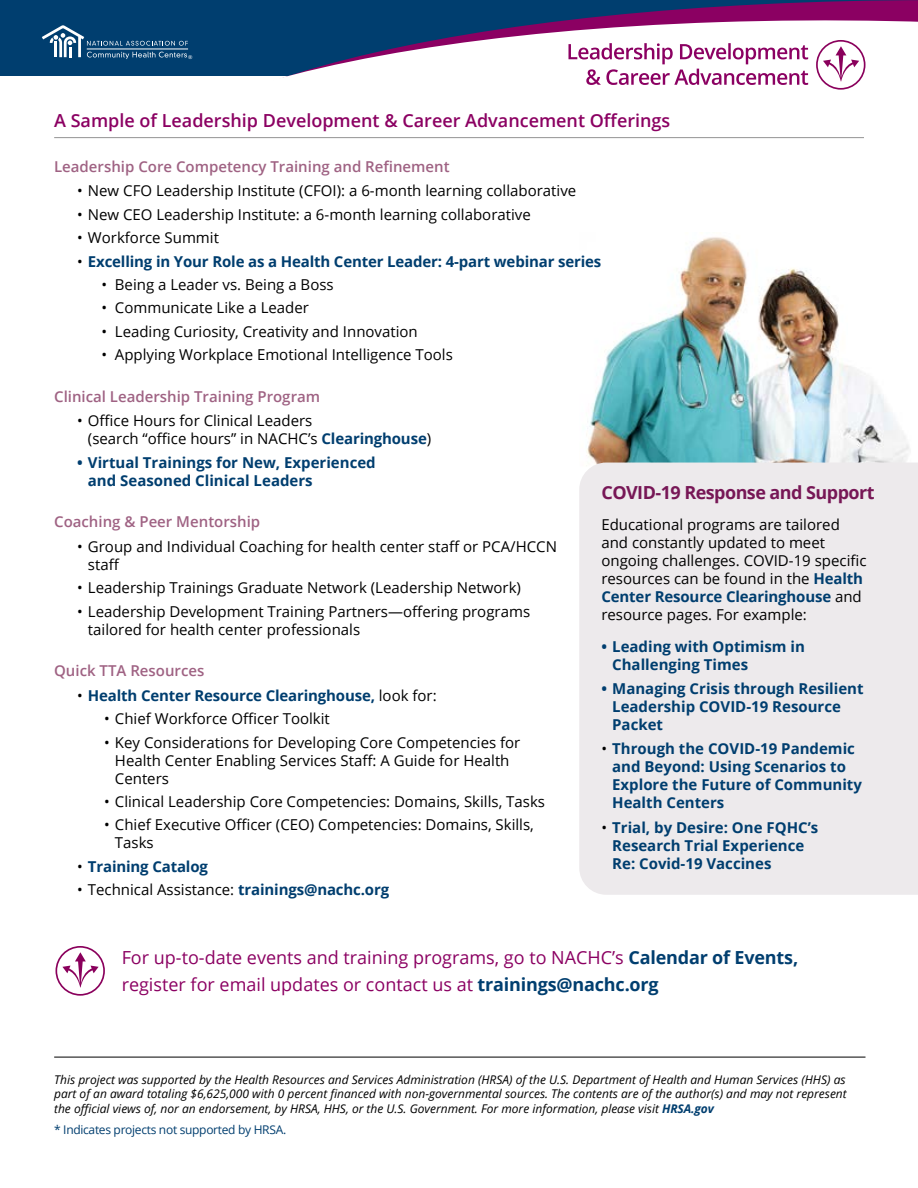
<style>
.page{position:relative;width:918px;height:1188px;background:#fff}
.page>*{position:absolute;margin:0;border:0;box-sizing:border-box;transform-origin:0 0}
.C_head{font:18px/27px "Open Sans";color:#8b0062}
.B_head{font:600 18px "Open Sans";color:#8b0062}
.t1{font:700 18px "Open Sans";letter-spacing:-.03em;color:#771756}
.Text{font:15px/18px "Open Sans";color:#000}
.t2{font:700 15px/18px "Open Sans";color:#003e6f}
.C_head-2{font:600 15px "Open Sans";color:#9f6283}
.t3{font:italic 12px/14.4px "Open Sans";color:#000;text-align:justify}
.Text-2{font:12px "Open Sans";letter-spacing:-.025em;color:#003e6f}
.t4{font:5.25px "Open Sans";color:#fff}
.s1{font-weight:400;color:#000}
.s2{font-weight:700;color:#003e6f}
</style>
<div class="page">
<svg style="left:0;top:7px;width:918px;height:132px"></svg>
<img style="left:586px;top:237px;width:326px;height:226px">
<svg style="left:55px;top:946px;width:50px;height:50px"></svg>
<hr style="left:54px;top:137px;width:810px;height:1px;background:#939393">
<hr style="left:54px;top:1057px;width:812px;height:1px;background:#000">
<div style="left:579px;top:463px;width:339px;height:432px;background:#edeaec"></div>
<svg style="left:816px;top:40px;width:50px;height:50px"></svg>
<svg style="left:568px;top:43px;width:240px;height:42px"></svg>
<p class="t4" style="left:188px;top:53px;width:6px">®</p>
<p class="B_head" style="left:54px;top:108px;width:618px">A Sample of Leadership Development &amp; Career Advancement Offerings</p>
<p class="C_head-2" style="left:54px;top:156px;width:397px">Leadership Core Competency Training and Refinement</p>
<p class="Text" style="left:77px;top:182px;width:501px">• New CFO Leadership Institute (CFOI): a 6-month learning collaborative</p>
<p class="Text" style="left:77px;top:205px;width:455px">• New CEO Leadership Institute: a 6-month learning collaborative</p>
<p class="Text" style="left:77px;top:228px;width:143px">• Workforce Summit</p>
<p class="t2" style="left:77px;top:252px;width:526px"><span class="s1">•</span> Excelling in Your Role as a Health Center Leader: 4-part webinar series</p>
<p class="Text" style="left:101px;top:275px;width:234px">• Being a Leader vs. Being a Boss</p>
<p class="Text" style="left:101px;top:299px;width:209px">• Communicate Like a Leader</p>
<p class="Text" style="left:101px;top:322px;width:318px">• Leading Curiosity, Creativity and Innovation</p>
<p class="Text" style="left:101px;top:345px;width:353px">• Applying Workplace Emotional Intelligence Tools</p>
<p class="C_head-2" style="left:54px;top:386px;width:267px">Clinical Leadership Training Program</p>
<p class="Text" style="left:88px;top:412px;width:345px;text-indent:-11px">• Office Hours for Clinical Leaders<br>(search “office hours” in NACHC’s <span class="s2">Clearinghouse</span>)</p>
<p class="t2" style="left:88px;top:453px;width:289px;text-indent:-11px">• Virtual Trainings for New, Experienced and Seasoned Clinical Leaders</p>
<p class="C_head-2" style="left:54px;top:511px;width:208px">Coaching &amp; Peer Mentorship</p>
<p class="Text" style="left:88px;top:537px;width:471px;text-indent:-11px">• Group and Individual Coaching for health center staff or PCA/HCCN staff</p>
<p class="Text" style="left:77px;top:578px;width:445px">• Leadership Trainings Graduate Network (Leadership Network)</p>
<p class="Text" style="left:88px;top:602px;width:444px;text-indent:-11px">• Leadership Development Training Partners—offering programs tailored for health center professionals</p>
<p class="C_head-2" style="left:54px;top:660px;width:152px">Quick TTA Resources</p>
<p class="t2" style="left:77px;top:686px;width:361px"><span class="s1">•</span> Health Center Resource Clearinghouse, <span class="s1">look for:</span></p>
<p class="Text" style="left:104px;top:709px;width:227px">• Chief Workforce Officer Toolkit</p>
<p class="Text" style="left:115px;top:733px;width:407px;text-indent:-11px">• Key Considerations for Developing Core Competencies for<br>Health Center Enabling Services Staff: A Guide for Health<br>Centers</p>
<p class="Text" style="left:104px;top:792px;width:442px">• Clinical Leadership Core Competencies: Domains, Skills, Tasks</p>
<p class="Text" style="left:115px;top:816px;width:421px;text-indent:-11px">• Chief Executive Officer (CEO) Competencies: Domains, Skills,<br>Tasks</p>
<p class="t2" style="left:77px;top:857px;width:132px"><span class="s1">•</span> Training Catalog</p>
<p class="Text" style="left:77px;top:880px;width:314px">• Technical Assistance: <span class="s2">trainings@nachc.org</span></p>
<p class="t1" style="left:601px;top:479px;width:275px">COVID-19 Response and Support</p>
<p class="Text" style="left:601px;top:515px;width:267px">Educational programs are tailored and constantly updated to meet ongoing challenges. COVID-19 specific resources can be found in the <span class="s2">Health Center Resource Clearinghouse</span> and resource pages. For example:</p>
<p class="t2" style="left:612px;top:637px;width:194px;text-indent:-11px">• Leading with Optimism in<br>Challenging Times</p>
<p class="t2" style="left:612px;top:680px;width:253px;text-indent:-11px">• Managing Crisis through Resilient<br>Leadership COVID-19 Resource<br>Packet</p>
<p class="t2" style="left:612px;top:739px;width:251px;text-indent:-11px"><span class="s1">•</span> Through the COVID-19 Pandemic and Beyond: Using Scenarios to<br>Explore the Future of Community<br>Health Centers</p>
<p class="t2" style="left:612px;top:818px;width:208px;text-indent:-11px"><span class="s1">•</span> Trial, by Desire: One FQHC’s<br>Research Trial Experience<br>Re: Covid-19 Vaccines</p>
<p class="C_head" style="left:122px;top:943px;width:678px">For up-to-date events and training programs, go to NACHC’s <span class="s2">Calendar of Events, </span>register for email updates or contact us at <span class="s2">trainings@nachc.org</span></p>
<p class="t3" style="left:54px;top:1072px;width:794px">This project was supported by the Health Resources and Services Administration (HRSA) of the U.S. Department of Health and Human Services (HHS) as part of an award totaling $6,625,000 with 0 percent financed with non-governmental sources. The contents are of the author(s) and may not represent the official views of, nor an endorsement, by HRSA, HHS, or the U.S. Government. For more information, please visit <span class="s2">HRSA.gov</span></p>
<p class="Text-2" style="left:54px;top:1121px;width:234px">* Indicates projects not supported by HRSA.</p>
</div>
